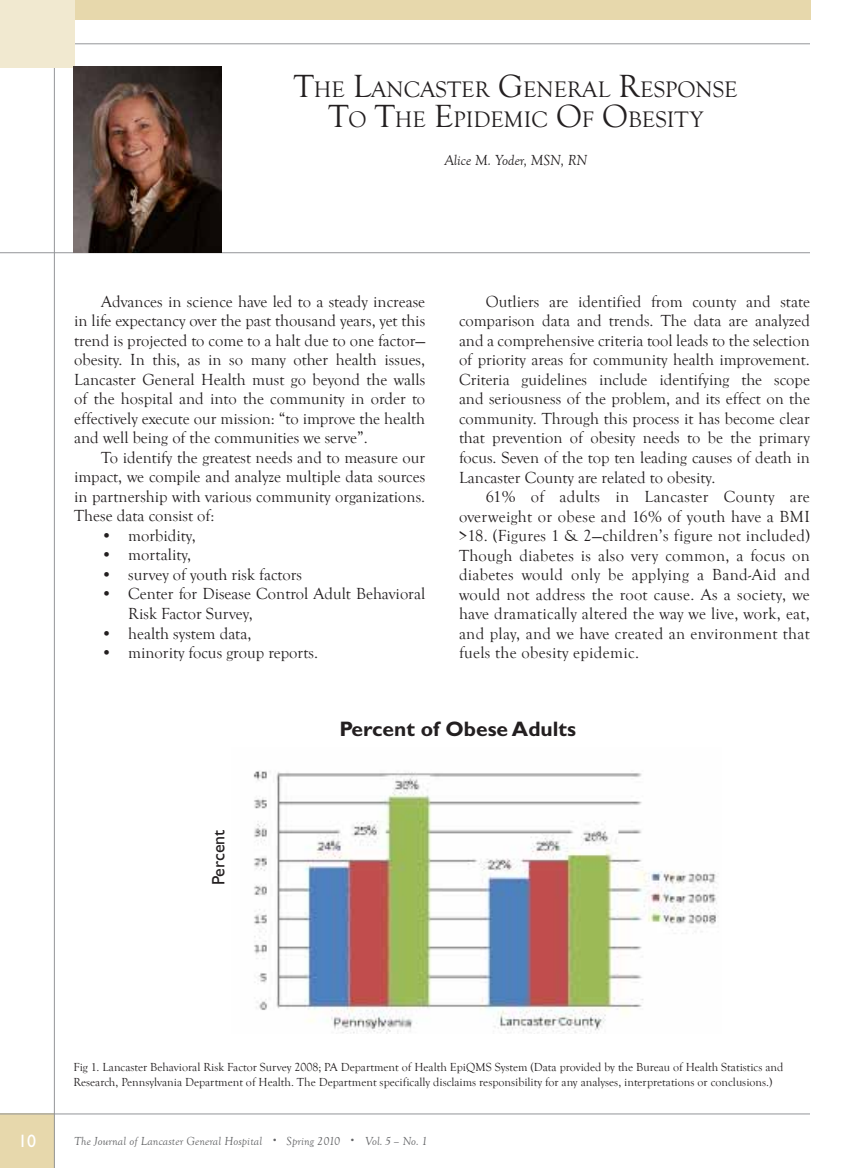
<style>
.page{position:relative;width:864px;height:1168px;background:#fff}
.page>*{position:absolute;margin:0;border:0;box-sizing:border-box;transform-origin:0 0}
.t1{font:23.1px/30px "Goudy Old Style T";color:#231f20;text-align:center}
.t2{font:700 21px "Gill Sans Std";color:#231f20}
.t3{font:18px "Gill Sans Std";color:#231f20}
.t4{font:18px "Gill Sans Std";color:#fff}
.t5{font:16.5px/19.5px "Goudy Old Style T";color:#231f20;text-align:justify}
.t6{font:italic 15px "Goudy Old Style T";color:#231f20}
.t7{font:12px/15px "Goudy Old Style T";color:#231f20}
.t8{font:italic 12px "Goudy Old Style T";letter-spacing:.01em;color:#636466}
.s1{font-size:33px}
.s2{font-size:9px}
</style>
<div class="page">
<div style="left:0;top:1113px;width:54px;height:55px;background:#e7d8ac"></div>
<hr style="left:54px;top:20px;width:1px;height:1148px;background:#939598">
<div style="left:0;top:0;width:810px;height:20px;background:#e7d8ac"></div>
<hr style="left:0;top:1113px;width:810px;height:1px;background:#939598">
<hr style="left:0;top:43px;width:810px;height:1px;background:#939598">
<div style="left:0;top:0;width:74px;height:67px;background:#f1e9d0"></div>
<hr style="left:0;top:252px;width:810px;height:1px;background:#939598">
<img style="left:73px;top:67px;width:149px;height:185px">
<img style="left:253px;top:770px;width:464px;height:263px">
<h1 class="t1" style="left:294px;top:75px;width:446px"><span class="s1">T</span>HE <span class="s1">L</span>ANCASTER <span class="s1">G</span>ENERAL <span class="s1">R</span>ESPONSE<br><span class="s1">T</span>O <span class="s1">T</span>HE <span class="s1">E</span>PIDEMIC <span class="s1">O</span>F <span class="s1">O</span>BESITY</h1>
<p class="t6" style="left:444px;top:152px;width:144px">Alice M. Yoder, MSN, RN</p>
<p class="t5" style="left:74px;top:292px;width:353px;text-indent:27px">Advances in science have led to a steady increase in life expectancy over the past thousand years, yet this trend is projected to come to a halt due to one factor— obesity. In this, as in so many other health issues, Lancaster General Health must go beyond the walls of the hospital and into the community in order to effectively execute our mission: “to improve the health and well being of the communities we serve”.</p>
<p class="t5" style="left:74px;top:448px;width:353px;text-indent:27px">To identify the greatest needs and to measure our impact, we compile and analyze multiple data sources in partnership with various community organizations.<br>These data consist of:</p>
<p class="t5" style="left:101px;top:526px;width:96px">• morbidity,</p>
<p class="t5" style="left:101px;top:546px;width:92px">• mortality,</p>
<p class="t5" style="left:101px;top:565px;width:202px">• survey of youth risk factors</p>
<p class="t5" style="left:128px;top:585px;width:299px;text-indent:-27px">• Center for Disease Control Adult Behavioral<br>Risk Factor Survey,</p>
<p class="t5" style="left:101px;top:624px;width:152px">• health system data,</p>
<p class="t5" style="left:101px;top:643px;width:218px">• minority focus group reports.</p>
<p class="t5" style="left:459px;top:292px;width:353px;text-indent:27px">Outliers are identified from county and state comparison data and trends. The data are analyzed and a comprehensive criteria tool leads to the selection of priority areas for community health improvement.<br>Criteria guidelines include identifying the scope and seriousness of the problem, and its effect on the community. Through this process it has become clear that prevention of obesity needs to be the primary focus. Seven of the top ten leading causes of death in Lancaster County are related to obesity.</p>
<p class="t5" style="left:459px;top:487px;width:352px;text-indent:27px">61% of adults in Lancaster County are overweight or obese and 16% of youth have a BMI &gt;18. (Figures 1 &amp; 2—children’s figure not included)<br>Though diabetes is also very common, a focus on diabetes would only be applying a Band-Aid and would not address the root cause. As a society, we have dramatically altered the way we live, work, eat, and play, and we have created an environment that fuels the obesity epidemic.</p>
<p class="t3" style="left:208px;top:885px;width:57px;rotate:-90deg">Percent</p>
<p class="t2" style="left:339px;top:716px;width:238px">Percent of Obese Adults</p>
<p class="t7" style="left:74px;top:1059px;width:711px">Fig 1. Lancaster Behavioral Risk Factor Survey 2008; PA Department of Health EpiQMS System (Data provided by the Bureau of Health Statistics and<br>Research, Pennsylvania Department of Health. The Department specifically disclaims responsibility for any analyses, interpretations or conclusions.)</p>
<p class="t4" style="left:18px;top:1130px;width:20px">10</p>
<p class="t8" style="left:74px;top:1134px;width:355px">The Journal of Lancaster General Hospital <span class="s2">•</span> Spring 2010 <span class="s2">•</span> Vol. 5 – No. 1</p>
</div>
